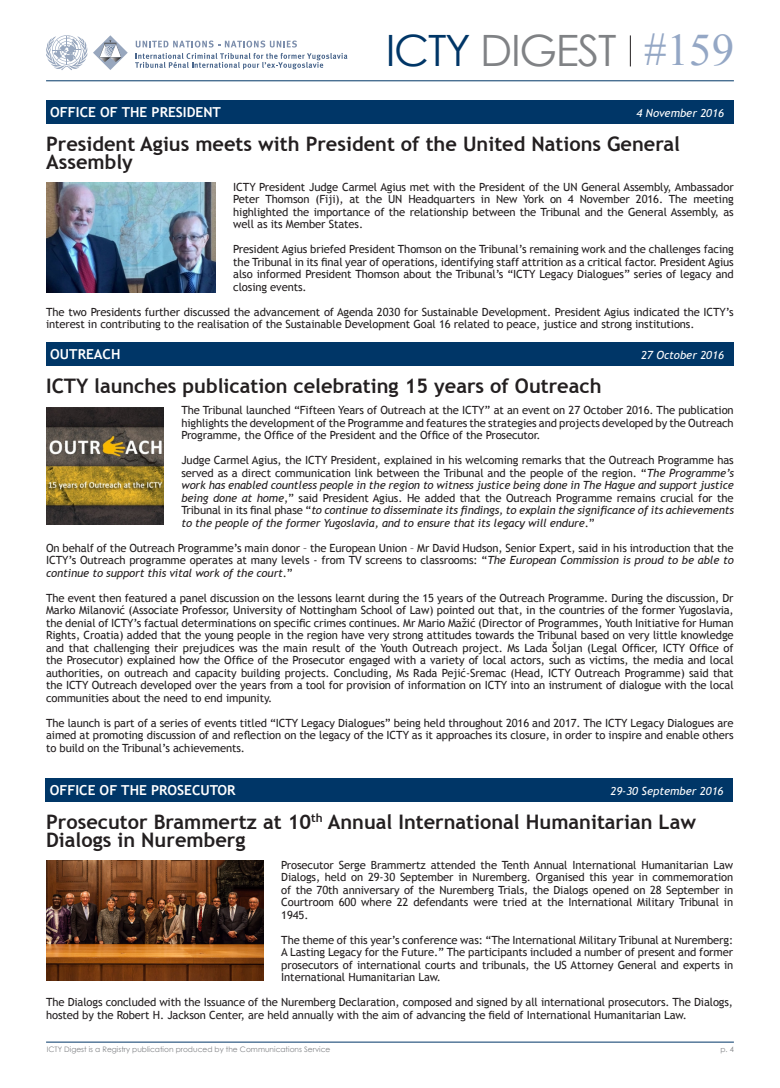
<style>
.page{position:relative;width:780px;height:1088px;background:#fff}
.page>*{position:absolute;margin:0;border:0;box-sizing:border-box;transform-origin:0 0}
.t1{font:45px "Times New Roman";color:#94a7c5}
.t2{font:43.25px "Century Gothic";letter-spacing:-.03em;color:#808285}
.t3{font:700 20px/18.8px "Trebuchet MS";color:#231f20}
.t4{font:700 13.75px "Trebuchet MS";color:#fff}
.t5{font:11.25px/12.5px "Trebuchet MS";letter-spacing:-.01em;color:#231f20;text-align:justify}
.t6{font:italic 11.25px "Trebuchet MS";color:#fff}
.t7{font:7.5px "Century Gothic";color:#828487}
.s1{color:#003667}
.s2{font-style:italic}
</style>
<div class="page">
<div style="left:46px;top:778px;width:687px;height:23px;background:#003667"></div>
<div style="left:46px;top:100px;width:687px;height:23px;background:#003667"></div>
<div style="left:46px;top:342px;width:687px;height:24px;background:#003667"></div>
<hr style="left:46px;top:81px;width:687px;height:1px;background:#003667">
<hr style="left:630px;top:35px;width:1px;height:31px;background:#231f20">
<hr style="left:46px;top:1042px;width:687px;height:1px;background:#003667">
<svg style="left:46px;top:35px;width:41px;height:35px"></svg>
<svg style="left:93px;top:35px;width:35px;height:35px"></svg>
<svg style="left:135px;top:41px;width:212px;height:28px"></svg>
<img style="left:47px;top:182px;width:168px;height:110px">
<img style="left:46px;top:861px;width:217px;height:120px">
<img style="left:47px;top:408px;width:116px;height:116px">
<h2 class="t2" style="left:386px;top:20px;width:232px"><span class="s1">ICTY</span> DIGEST</h2>
<h1 class="t1" style="left:644px;top:20px;width:91px">#159</h1>
<p class="t4" style="left:50px;top:103px;width:172px">office of the president</p>
<p class="t6" style="left:636px;top:106px;width:89px">4 November 2016</p>
<h3 class="t3" style="left:46px;top:134px;width:635px">President Agius meets with President of the United Nations General<br>Assembly</h3>
<p class="t5" style="left:233px;top:181px;width:502px">ICTY President Judge Carmel Agius met with the President of the UN General Assembly, Ambassador Peter Thomson (Fiji), at the UN Headquarters in New York on 4 November 2016. The meeting highlighted the importance of the relationship between the Tribunal and the General Assembly, as well as its Member States.</p>
<p class="t5" style="left:233px;top:243px;width:502px">President Agius briefed President Thomson on the Tribunal’s remaining work and the challenges facing the Tribunal in its final year of operations, identifying staff attrition as a critical factor. President Agius also informed President Thomson about the Tribunal’s “ICTY Legacy Dialogues” series of legacy and closing events.</p>
<p class="t5" style="left:46px;top:306px;width:689px">The two Presidents further discussed the advancement of Agenda 2030 for Sustainable Development. President Agius indicated the ICTY’s interest in contributing to the realisation of the Sustainable Development Goal 16 related to peace, justice and strong institutions.</p>
<p class="t4" style="left:50px;top:346px;width:54px">outreach</p>
<p class="t6" style="left:641px;top:348px;width:84px">27 October 2016</p>
<h3 class="t3" style="left:46px;top:377px;width:557px">ICTY launches publication celebrating 15 years of Outreach</h3>
<p class="t5" style="left:181px;top:404px;width:554px">The Tribunal launched “Fifteen Years of Outreach at the ICTY” at an event on 27 October 2016. The publication highlights the development of the Programme and features the strategies and projects developed by the Outreach Programme, the Office of the President and the Office of the Prosecutor.</p>
<p class="t5" style="left:181px;top:454px;width:554px">Judge Carmel Agius, the ICTY President, explained in his welcoming remarks that the Outreach Programme has served as a direct communication link between the Tribunal and the people of the region. “<span class="s2">The Programme’s work has enabled countless people in the region to witness justice being done in The Hague and support justice being done at home</span>,” said President Agius. He added that the Outreach Programme remains crucial for the Tribunal in its final phase “<span class="s2">to continue to disseminate its findings, to explain the significance of its achievements to the people of the former Yugoslavia, and to ensure that its legacy will endure</span>.”</p>
<p class="t5" style="left:46px;top:542px;width:689px">On behalf of the Outreach Programme’s main donor – the European Union – Mr David Hudson, Senior Expert, said in his introduction that the ICTY’s Outreach programme operates at many levels - from TV screens to classrooms: “<span class="s2">The European Commission is proud to be able to continue to support this vital work of the court</span>.”</p>
<p class="t5" style="left:46px;top:592px;width:689px">The event then featured a panel discussion on the lessons learnt during the 15 years of the Outreach Programme. During the discussion, Dr Marko Milanović (Associate Professor, University of Nottingham School of Law) pointed out that, in the countries of the former Yugoslavia, the denial of ICTY’s factual determinations on specific crimes continues. Mr Mario Mažić (Director of Programmes, Youth Initiative for Human Rights, Croatia) added that the young people in the region have very strong attitudes towards the Tribunal based on very little knowledge and that challenging their prejudices was the main result of the Youth Outreach project. Ms Lada Šoljan (Legal Officer, ICTY Office of the Prosecutor) explained how the Office of the Prosecutor engaged with a variety of local actors, such as victims, the media and local authorities, on outreach and capacity building projects. Concluding, Ms Rada Pejić-Sremac (Head, ICTY Outreach Programme) said that the ICTY Outreach developed over the years from a tool for provision of information on ICTY into an instrument of dialogue with the local communities about the need to end impunity.</p>
<p class="t5" style="left:46px;top:717px;width:689px">The launch is part of a series of events titled “ICTY Legacy Dialogues” being held throughout 2016 and 2017. The ICTY Legacy Dialogues are aimed at promoting discussion of and reflection on the legacy of the ICTY as it approaches its closure, in order to inspire and enable others to build on the Tribunal’s achievements.</p>
<p class="t4" style="left:50px;top:781px;width:187px">office of the prosecutor</p>
<p class="t6" style="left:610px;top:784px;width:114px">29-30 September 2016</p>
<h3 class="t3" style="left:46px;top:812px;width:651px">Prosecutor Brammertz at 10<sup>th</sup> Annual International Humanitarian Law<br>Dialogs in Nuremberg</h3>
<p class="t5" style="left:281px;top:858px;width:453px">Prosecutor Serge Brammertz attended the Tenth Annual International Humanitarian Law Dialogs, held on 29-30 September in Nuremberg. Organised this year in commemoration of the 70th anniversary of the Nuremberg Trials, the Dialogs opened on 28 September in Courtroom 600 where 22 defendants were tried at the International Military Tribunal in 1945.</p>
<p class="t5" style="left:281px;top:933px;width:453px">The theme of this year’s conference was: “The International Military Tribunal at Nuremberg:<br>A Lasting Legacy for the Future.” The participants included a number of present and former prosecutors of international courts and tribunals, the US Attorney General and experts in International Humanitarian Law.</p>
<p class="t5" style="left:46px;top:996px;width:688px">The Dialogs concluded with the Issuance of the Nuremberg Declaration, composed and signed by all international prosecutors. The Dialogs, hosted by the Robert H. Jackson Center, are held annually with the aim of advancing the field of International Humanitarian Law.</p>
<p class="t7" style="left:47px;top:1044px;width:285px">ICTY Digest is a Registry publication produced by the Communications Service</p>
<p class="t7" style="left:720px;top:1044px;width:15px">p. 4</p>
</div>
